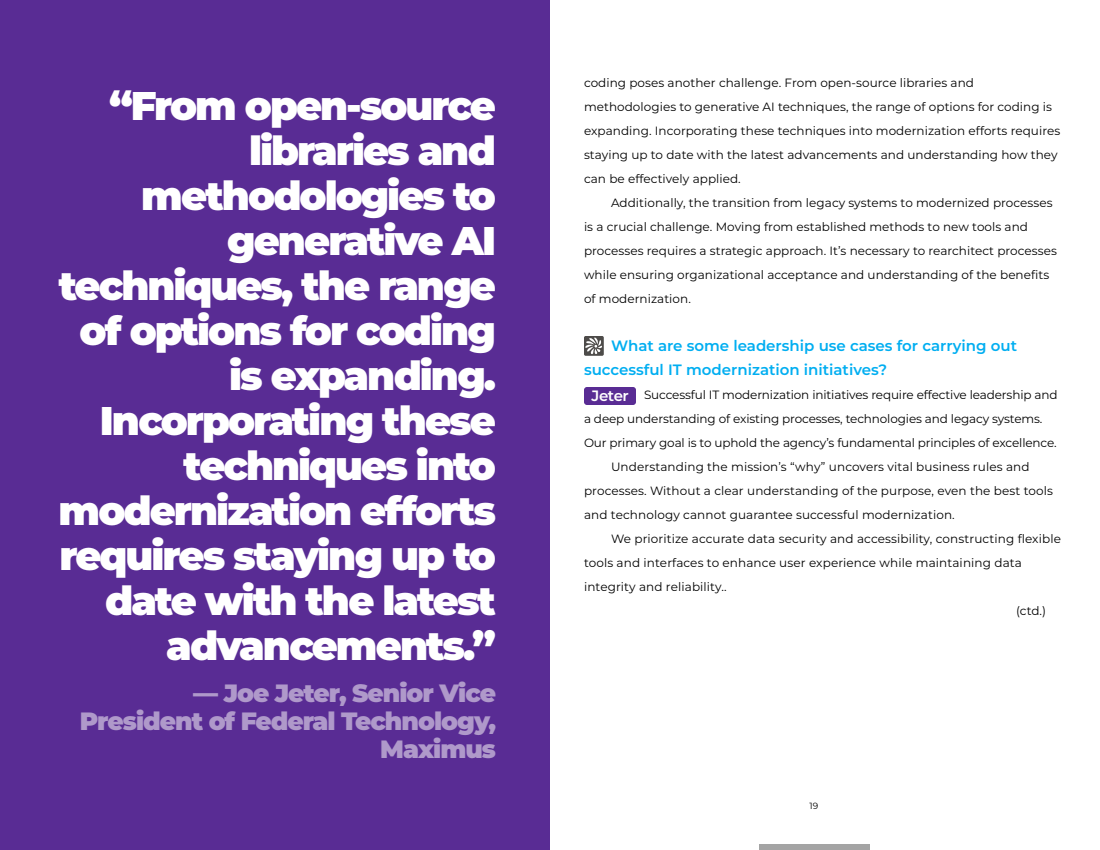
<style>
.page{position:relative;width:1100px;height:850px;background:#fff}
.page>*{position:absolute;margin:0;border:0;box-sizing:border-box;transform-origin:0 0}
.t1{font:900 40px/45px "Montserrat";letter-spacing:-.05em;color:#fff;text-align:right}
.t2{font:900 25px/28px "Montserrat";letter-spacing:-.04em;color:#af99ca;text-align:right}
.t3{font:600 15px/24px "Montserrat";color:#00aef1}
.t4{font:600 15px "Montserrat";letter-spacing:-.025em;color:#fff}
.t5{font:12px/24px "Montserrat";letter-spacing:.005em;color:#000}
.t6{font:9px "Montserrat";color:#000}
</style>
<div class="page">
<div style="left:0;top:0;width:550px;height:850px;background:#592c94"></div>
<div style="left:759px;top:844px;width:110px;height:6px;background:#a4a4a4"></div>
<div style="left:584px;top:336px;width:20px;height:20px;background:#4d4b49;border-radius:2px"></div>
<svg style="left:585px;top:337px;width:17px;height:17px"></svg>
<div style="left:584px;top:387px;width:52px;height:18px;background:#592c94;border-radius:3px"></div>
<p class="t1" style="left:58px;top:80px;width:439px">“From open-source libraries and methodologies to generative AI techniques, the range of options for coding is expanding.<br>Incorporating these techniques into modernization efforts requires staying up to date with the latest advancements.”</p>
<h2 class="t2" style="left:80px;top:678px;width:418px">— Joe Jeter, Senior Vice<br>President of Federal Technology,<br>Maximus</h2>
<p class="t5" style="left:584px;top:70px;width:478px">coding poses another challenge. From open-source libraries and methodologies to generative AI techniques, the range of options for coding is expanding. Incorporating these techniques into modernization efforts requires staying up to date with the latest advancements and understanding how they can be effectively applied.</p>
<p class="t5" style="left:584px;top:190px;width:474px;text-indent:27px">Additionally, the transition from legacy systems to modernized processes is a crucial challenge. Moving from established methods to new tools and processes requires a strategic approach. It’s necessary to rearchitect processes while ensuring organizational acceptance and understanding of the benefits of modernization.</p>
<p class="t3" style="left:584px;top:333px;width:435px;text-indent:27px">What are some leadership use cases for carrying out successful IT modernization initiatives?</p>
<p class="t5" style="left:644px;top:382px;width:415px">Successful IT modernization initiatives require effective leadership and</p>
<p class="t5" style="left:584px;top:406px;width:460px">a deep understanding of existing processes, technologies and legacy systems.</p>
<p class="t5" style="left:584px;top:430px;width:474px">Our primary goal is to uphold the agency’s fundamental principles of excellence.</p>
<p class="t5" style="left:611px;top:454px;width:420px">Understanding the mission’s “why” uncovers vital business rules and</p>
<p class="t5" style="left:584px;top:478px;width:471px">processes. Without a clear understanding of the purpose, even the best tools</p>
<p class="t5" style="left:584px;top:502px;width:372px">and technology cannot guarantee successful modernization.</p>
<p class="t5" style="left:611px;top:526px;width:452px">We prioritize accurate data security and accessibility, constructing flexible</p>
<p class="t5" style="left:584px;top:550px;width:439px">tools and interfaces to enhance user experience while maintaining data</p>
<p class="t5" style="left:584px;top:574px;width:144px">integrity and reliability..</p>
<p class="t5" style="left:1016px;top:598px;width:32px">(ctd.)</p>
<p class="t4" style="left:592px;top:385px;width:39px">Jeter</p>
<p class="t6" style="left:810px;top:799px;width:10px">19</p>
</div>
